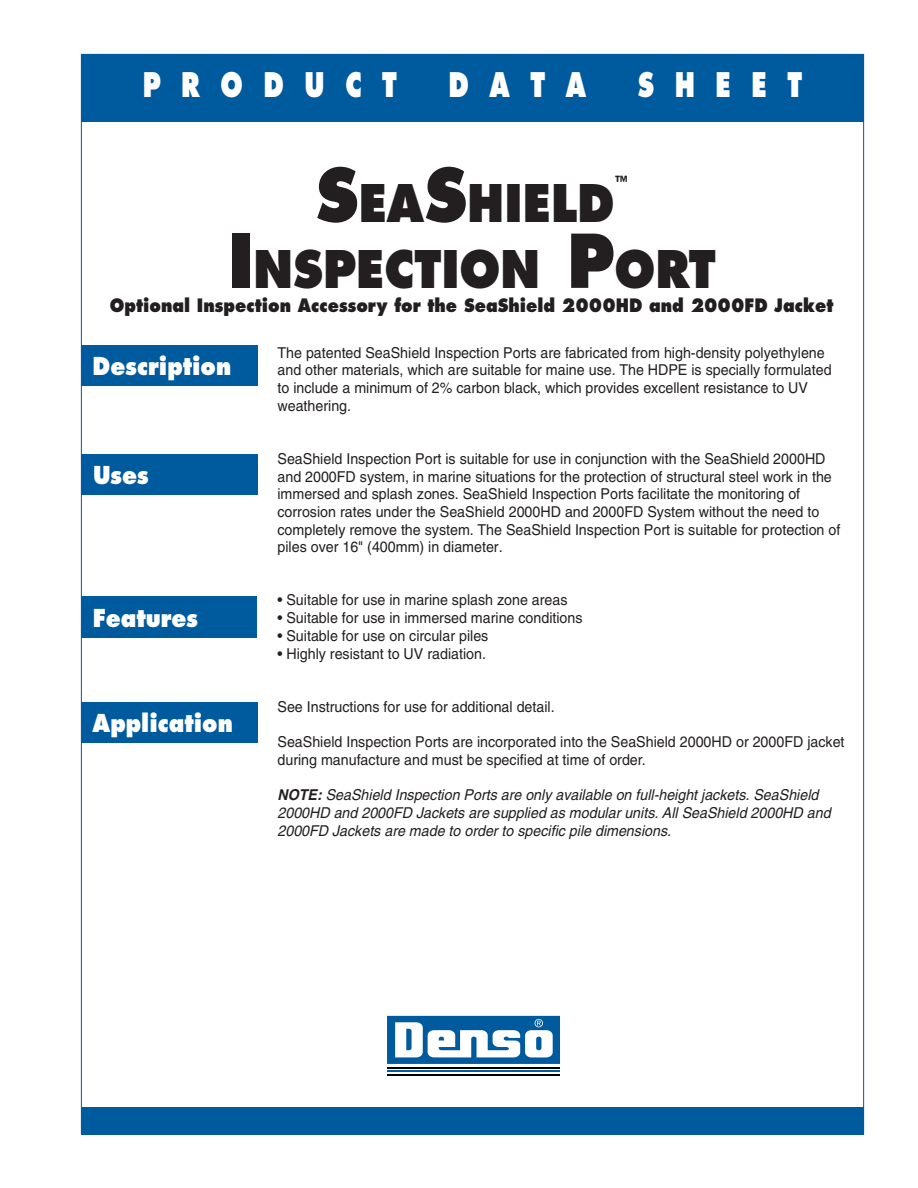
<style>
.page{position:relative;width:918px;height:1188px;background:#fff}
.page>*{position:absolute;margin:0;border:0;box-sizing:border-box;transform-origin:0 0}
.t1{font:800 50.4px "Futura";color:#231f20;scale:.9 1}
.t2{font:800 33px "Futura";color:#fff;scale:.75 1}
.t3{font:800 24px "Futura";color:#fff;scale:.9 1}
.t4{font:800 18px "Futura";color:#231f20;scale:.9 1}
.t5{font:15px/17.7px "Helvetica";color:#231f20;scale:.95 1}
.t6{font:italic 15px/17.7px "Helvetica";color:#231f20;scale:.95 1}
.t7{font:800 15px "Futura";color:#231f20;scale:.9 1}
.s1{font-size:72px}
.s2{font-weight:700}
</style>
<div class="page">
<div style="left:81px;top:54px;width:783px;height:68px;background:#005a9e"></div>
<div style="left:81px;top:1107px;width:783px;height:27px;background:#005a9e"></div>
<svg style="left:387px;top:1015px;width:173px;height:61px"></svg>
<hr style="left:387px;top:1067px;width:173px;height:2px;background:#000">
<hr style="left:387px;top:1071px;width:173px;height:1px;background:#005a9e">
<hr style="left:387px;top:1074px;width:173px;height:1px;background:#000">
<svg style="left:387px;top:1016px;width:173px;height:48px"></svg>
<div style="left:81px;top:345px;width:176px;height:41px;background:#005a9e"></div>
<div style="left:81px;top:454px;width:176px;height:41px;background:#005a9e"></div>
<div style="left:81px;top:597px;width:175px;height:41px;background:#005a9e"></div>
<div style="left:81px;top:702px;width:176px;height:40px;background:#005a9e"></div>
<h2 class="t2" style="left:143px;top:67px;width:341px">P R O D U C T</h2>
<h2 class="t2" style="left:448px;top:67px;width:185px">D A T A</h2>
<h2 class="t2" style="left:638px;top:67px;width:221px">S H E E T</h2>
<h1 class="t1" style="left:316px;top:175px;width:334px"><span class="s1">S</span>EA<span class="s1">S</span>HIELD</h1>
<p class="t7" style="left:615px;top:173px;width:16px">™</p>
<h1 class="t1" style="left:228px;top:241px;width:544px"><span class="s1">I</span>NSPECTION <span class="s1">P</span>ORT</h1>
<p class="t4" style="left:110px;top:295px;width:805px">Optional Inspection Accessory for the SeaShield 2000HD and 2000FD Jacket</p>
<h3 class="t3" style="left:93px;top:353px;width:156px">Description</h3>
<p class="t5" style="left:278px;top:345px;width:585px">The patented SeaShield Inspection Ports are fabricated from high-density polyethylene and other materials, which are suitable for maine use. The HDPE is specially formulated to include a minimum of 2% carbon black, which provides excellent resistance to UV weathering.</p>
<p class="t5" style="left:278px;top:452px;width:594px">SeaShield Inspection Port is suitable for use in conjunction with the SeaShield 2000HD and 2000FD system, in marine situations for the protection of structural steel work in the immersed and splash zones. SeaShield Inspection Ports facilitate the monitoring of corrosion rates under the SeaShield 2000HD and 2000FD System without the need to completely remove the system. The SeaShield Inspection Port is suitable for protection of piles over 16" (400mm) in diameter.</p>
<p class="t5" style="left:278px;top:593px;width:307px">• Suitable for use in marine splash zone areas</p>
<p class="t5" style="left:278px;top:611px;width:323px">• Suitable for use in immersed marine conditions</p>
<p class="t5" style="left:278px;top:629px;width:223px">• Suitable for use on circular piles</p>
<p class="t5" style="left:278px;top:646px;width:221px">• Highly resistant to UV radiation.</p>
<p class="t5" style="left:278px;top:699px;width:293px">See Instructions for use for additional detail.</p>
<p class="t5" style="left:278px;top:735px;width:598px">SeaShield Inspection Ports are incorporated into the SeaShield 2000HD or 2000FD jacket during manufacture and must be specified at time of order.</p>
<p class="t6" style="left:278px;top:788px;width:584px"><span class="s2">NOTE:</span> SeaShield Inspection Ports are only available on full-height jackets. SeaShield<br>2000HD and 2000FD Jackets are supplied as modular units. All SeaShield 2000HD and<br>2000FD Jackets are made to order to specific pile dimensions.</p>
<h3 class="t3" style="left:93px;top:461px;width:63px">Uses</h3>
<h3 class="t3" style="left:93px;top:605px;width:119px">Features</h3>
<h3 class="t3" style="left:93px;top:709px;width:157px">Application</h3>
</div>
